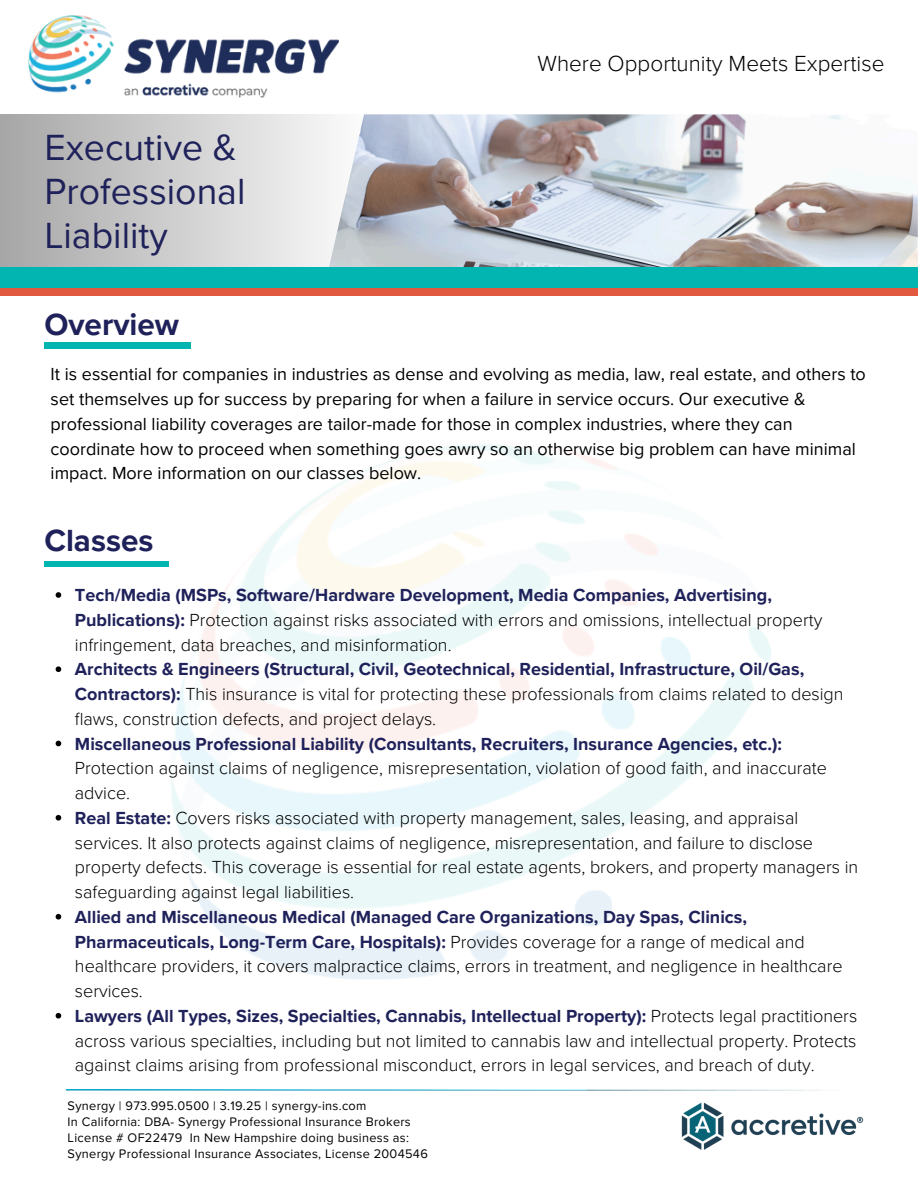
<style>
.page{position:relative;width:918px;height:1188px;background:#fff}
.page>*{position:absolute;margin:0;border:0;box-sizing:border-box;transform-origin:0 0}
.t1{font:37.5px/43.8px "Proxima Nova";color:#1f215a}
.t2{font:700 31.5px "Proxima Nova";color:#1f215a}
.t3{font:300 22.5px "Proxima Nova";color:#000}
.t4{font:300 18px/24.8px "Proxima Nova";color:#000}
.t5{font:18px/24.8px "Proxima Nova";color:#000}
.t6{font:12.75px/15.9px "Proxima Nova";letter-spacing:.025em;color:#000}
.s1{font-weight:700;color:#1f215a}
</style>
<div class="page">
<svg style="left:0;top:114px;width:327px;height:153px;background:#ccc"></svg>
<img style="left:327px;top:114px;width:591px;height:153px">
<img style="left:681px;top:1102px;width:183px;height:48px">
<div style="left:0;top:267px;width:918px;height:28px;background:#03b5b0"></div>
<div style="left:0;top:288px;width:918px;height:8px;background:#e15a40"></div>
<img style="left:29px;top:16px;width:309px;height:82px">
<div style="left:44px;top:342px;width:147px;height:7px;background:#03b5b0"></div>
<div style="left:44px;top:561px;width:125px;height:6px;background:#03b5b0"></div>
<svg style="left:56px;top:592px;width:5px;height:6px"></svg>
<svg style="left:56px;top:666px;width:5px;height:6px"></svg>
<svg style="left:56px;top:741px;width:5px;height:5px"></svg>
<svg style="left:56px;top:815px;width:5px;height:6px"></svg>
<svg style="left:56px;top:914px;width:5px;height:6px"></svg>
<svg style="left:56px;top:1013px;width:5px;height:6px"></svg>
<h3 class="t1" style="left:44px;top:127px;width:203px">Executive &amp;<br>Professional<br>Liability</h3>
<h2 class="t2" style="left:44px;top:306px;width:136px">Overview</h2>
<h1 class="t3" style="left:538px;top:50px;width:348px">Where Opportunity Meets Expertise</h1>
<p class="t5" style="left:51px;top:363px;width:817px">It is essential for companies in industries as dense and evolving as media, law, real estate, and others to set themselves up for success by preparing for when a failure in service occurs. Our executive &amp; professional liability coverages are tailor-made for those in complex industries, where they can coordinate how to proceed when something goes awry so an otherwise big problem can have minimal impact. More information on our classes below.</p>
<p class="t2" style="left:44px;top:522px;width:111px">Classes</p>
<p class="t4" style="left:75px;top:583px;width:749px"><span class="s1">Tech/Media (MSPs, Software/Hardware Development, Media Companies, Advertising,<br>Publications):</span> Protection against risks associated with errors and omissions, intellectual property infringement, data breaches, and misinformation.</p>
<h2 class="t4" style="left:75px;top:657px;width:770px"><span class="s1">Architects &amp; Engineers (Structural, Civil, Geotechnical, Residential, Infrastructure, Oil/Gas,<br>Contractors):</span> This insurance is vital for protecting these professionals from claims related to design flaws, construction defects, and project delays.</h2>
<p class="t4" style="left:75px;top:732px;width:754px"><span class="s1">Miscellaneous Professional Liability (Consultants, Recruiters, Insurance Agencies, etc.):<br></span>Protection against claims of negligence, misrepresentation, violation of good faith, and inaccurate advice.</p>
<p class="t4" style="left:75px;top:806px;width:785px"><span class="s1">Real Estate:</span> Covers risks associated with property management, sales, leasing, and appraisal services. It also protects against claims of negligence, misrepresentation, and failure to disclose property defects. This coverage is essential for real estate agents, brokers, and property managers in safeguarding against legal liabilities.</p>
<p class="t4" style="left:75px;top:905px;width:769px"><span class="s1">Allied and Miscellaneous Medical (Managed Care Organizations, Day Spas, Clinics, Pharmaceuticals, Long-Term Care, Hospitals):</span> Provides coverage for a range of medical and healthcare providers, it covers malpractice claims, errors in treatment, and negligence in healthcare services.</p>
<p class="t4" style="left:75px;top:1004px;width:784px;text-align:justify"><span class="s1">Lawyers (All Types, Sizes, Specialties, Cannabis, Intellectual Property):</span> Protects legal practitioners across various specialties, including but not limited to cannabis law and intellectual property. Protects against claims arising from professional misconduct, errors in legal services, and breach of duty.</p>
<p class="t6" style="left:68px;top:1098px;width:300px">Synergy | 973.995.0500 | 3.19.25 | synergy-ins.com</p>
<p class="t6" style="left:68px;top:1114px;width:362px">In California: DBA- Synergy Professional Insurance Brokers<br>License # OF22479 In New Hampshire doing business as:<br>Synergy Professional Insurance Associates, License 2004546</p>
</div>
